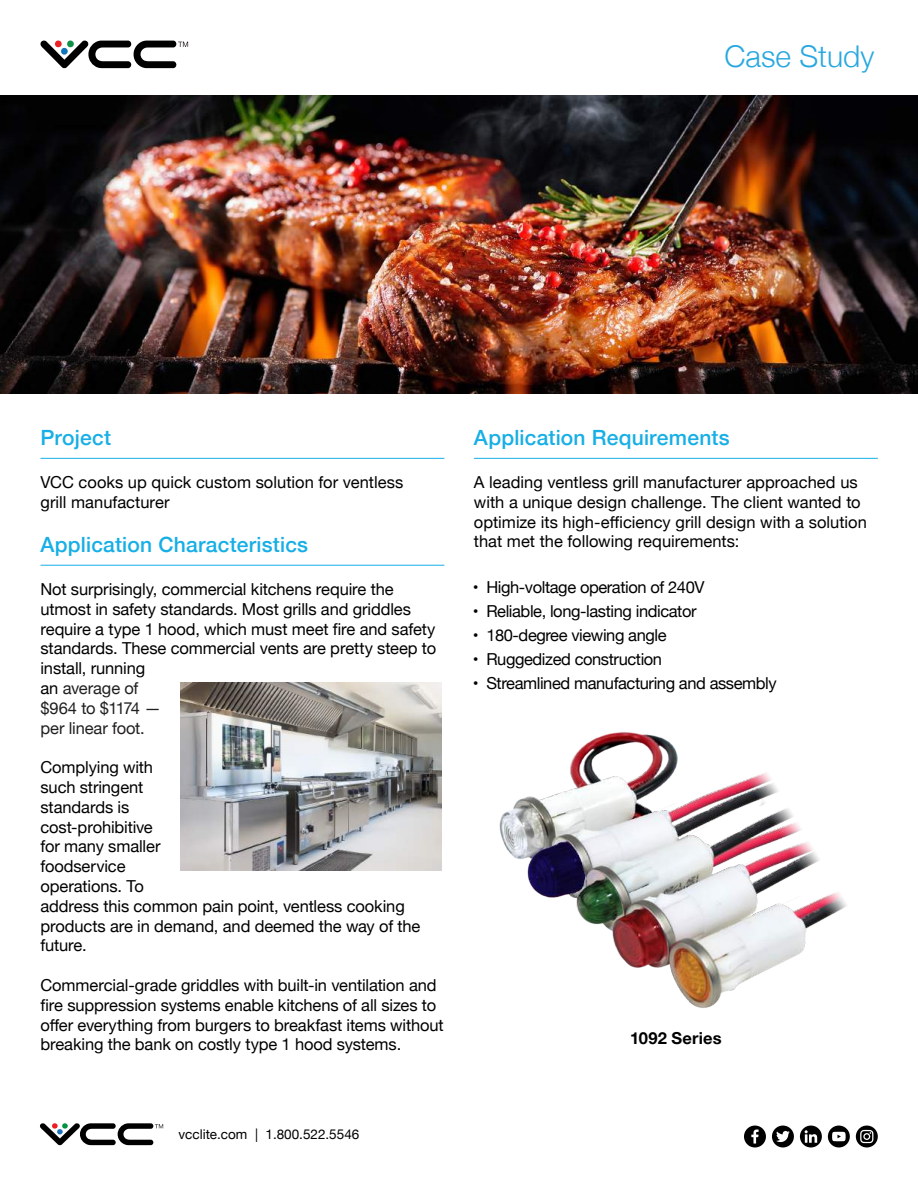
<style>
.page{position:relative;width:918px;height:1188px;background:#fff}
.page>*{position:absolute;margin:0;border:0;box-sizing:border-box;transform-origin:0 0}
.t1{font:300 30px "Helvetica Neue";color:#28a8df}
.t2{font:500 21px "Helvetica Neue";letter-spacing:.01em;color:#17afe5}
.t3{font:16.5px/19.8px "Helvetica Neue";letter-spacing:-.005em;color:#000}
.t4{font:16.5px "Helvetica Neue";letter-spacing:-.025em;color:#000}
.t5{font:700 16.5px "Helvetica Neue";letter-spacing:.01em;color:#000}
.t6{font:13.5px "Helvetica Neue";color:#000}
.s1{color:#211f1f}
</style>
<div class="page">
<svg style="left:40px;top:1123px;width:123px;height:23px"></svg>
<svg style="left:744px;top:1126px;width:22px;height:21px"></svg>
<svg style="left:772px;top:1126px;width:22px;height:21px"></svg>
<svg style="left:800px;top:1126px;width:22px;height:21px"></svg>
<svg style="left:828px;top:1126px;width:22px;height:21px"></svg>
<svg style="left:856px;top:1126px;width:22px;height:21px"></svg>
<hr style="left:40px;top:458px;width:404px;height:1px;background:#17afe5">
<hr style="left:474px;top:458px;width:404px;height:1px;background:#17afe5">
<hr style="left:40px;top:565px;width:404px;height:1px;background:#17afe5">
<img style="left:1px;top:95px;width:917px;height:298px">
<svg style="left:40px;top:40px;width:148px;height:29px"></svg>
<img style="left:180px;top:683px;width:262px;height:188px">
<img style="left:499px;top:732px;width:348px;height:276px">
<h1 class="t1" style="left:724px;top:32px;width:152px">Case Study</h1>
<p class="t2" style="left:40px;top:421px;width:72px">Project</p>
<p class="t2" style="left:474px;top:421px;width:257px">Application Requirements</p>
<p class="t3" style="left:40px;top:473px;width:365px">VCC cooks up quick custom solution for ventless grill manufacturer</p>
<p class="t3" style="left:474px;top:473px;width:395px">A leading ventless grill manufacturer approached us with a unique design challenge. The client wanted to optimize its high-efficiency grill design with a solution that met the following requirements:</p>
<p class="t3" style="left:40px;top:580px;width:397px">Not surprisingly, commercial kitchens require the utmost in safety standards. Most grills and griddles require a type 1 hood, which must meet fire and safety standards. These commercial vents are pretty steep to install, running<br>an <span class="s1">average of<br>$964 to $1174 —<br>per linear foot.</span></p>
<p class="t3" style="left:40px;top:758px;width:381px">Complying with<br>such stringent<br>standards is<br>cost-prohibitive<br>for many smaller<br>foodservice<br>operations. To<br>address this common pain point, ventless cooking products are in demand, and deemed the way of the future.</p>
<p class="t3" style="left:40px;top:976px;width:405px">Commercial-grade griddles with built-in ventilation and fire suppression systems enable kitchens of all sizes to offer everything from burgers to breakfast items without breaking the bank on costly type 1 hood systems.</p>
<p class="t2" style="left:40px;top:528px;width:269px">Application Characteristics</p>
<p class="t4" style="left:473px;top:575px;width:233px">• High-voltage operation of 240V</p>
<p class="t4" style="left:473px;top:599px;width:225px">• Reliable, long-lasting indicator</p>
<p class="t4" style="left:473px;top:623px;width:195px">• 180-degree viewing angle</p>
<p class="t4" style="left:473px;top:647px;width:191px">• Ruggedized construction</p>
<p class="t4" style="left:473px;top:671px;width:305px">• Streamlined manufacturing and assembly</p>
<p class="t5" style="left:630px;top:1025px;width:93px">1092 Series</p>
<p class="t6" style="left:178px;top:1125px;width:182px">vcclite.com | 1.800.522.5546</p>
</div>
